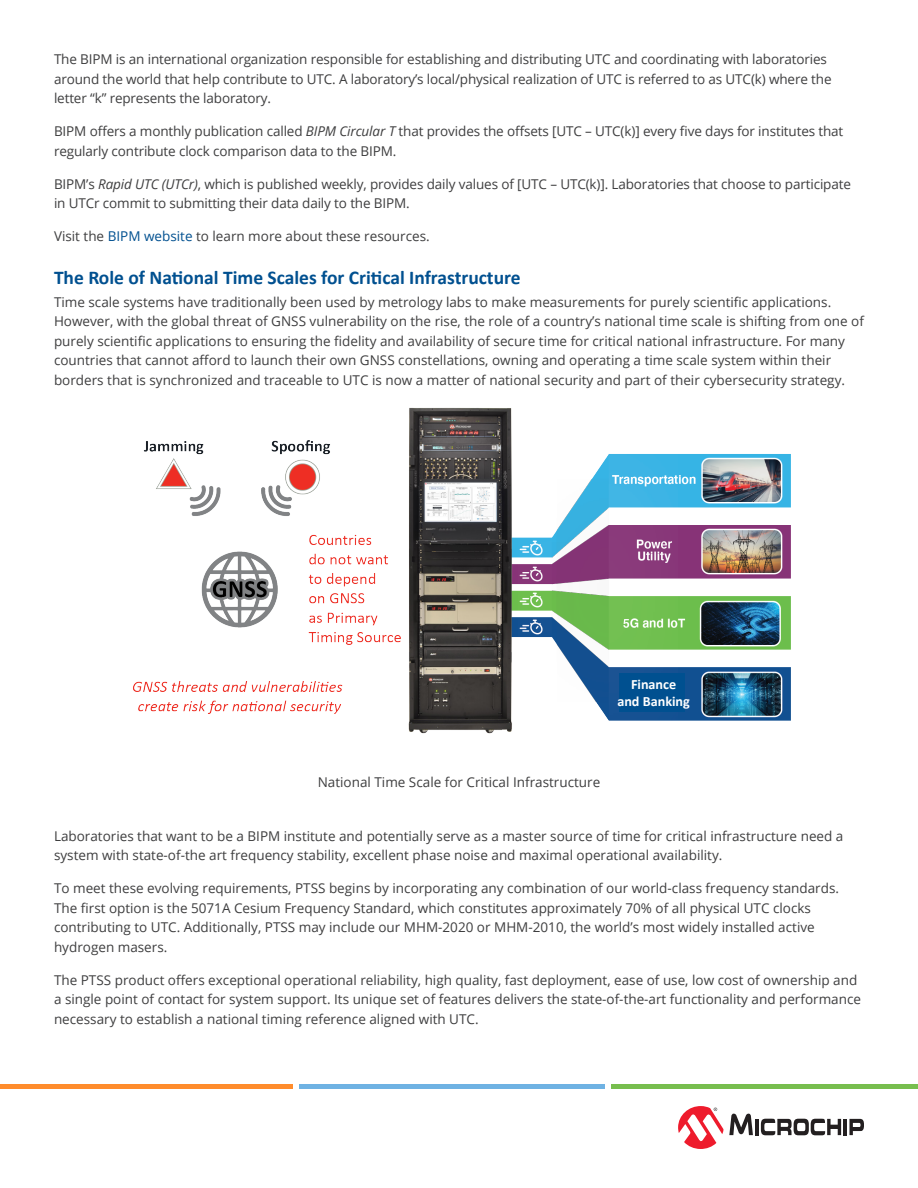
<style>
.page{position:relative;width:918px;height:1188px;background:#fff}
.page>*{position:absolute;margin:0;border:0;box-sizing:border-box;transform-origin:0 0}
.SUBHEAD1{font:700 19.5px "Calibri";color:#005090}
.t1{font:700 14.25px/17px "Calibri";color:#fff;text-align:center}
.BODY_TEXT{font:13.5px/19.5px "Open Sans";color:#3e3e3f}
.s1{font-style:italic}
.s2{color:#005090}
</style>
<div class="page">
<svg style="left:729px;top:1114px;width:24px;height:21px"></svg>
<hr style="left:755px;top:1119px;width:4px;height:16px;background:#231f20">
<hr style="left:844px;top:1119px;width:3px;height:16px;background:#231f20">
<svg style="left:849px;top:1119px;width:15px;height:16px"></svg>
<svg style="left:761px;top:1118px;width:80px;height:17px"></svg>
<svg style="left:678px;top:1106px;width:45px;height:43px"></svg>
<div style="left:0;top:1084px;width:292px;height:5px;background:#ff8c2c"></div>
<div style="left:299px;top:1084px;width:306px;height:5px;background:#6fb2e3"></div>
<div style="left:611px;top:1084px;width:307px;height:5px;background:#77be4e"></div>
<img style="left:133px;top:440px;width:658px;height:281px">
<img style="left:402px;top:407px;width:115px;height:327px">
<div style="left:619px;top:674px;width:66px;height:38px;background:#005090"></div>
<p class="BODY_TEXT" style="left:54px;top:49px;width:779px">The BIPM is an international organization responsible for establishing and distributing UTC and coordinating with laboratories around the world that help contribute to UTC. A laboratory’s local/physical realization of UTC is referred to as UTC(k) where the letter “k” represents the laboratory.</p>
<p class="BODY_TEXT" style="left:54px;top:121px;width:791px">BIPM offers a monthly publication called <span class="s1">BIPM Circular T</span> that provides the offsets [UTC – UTC(k)] every five days for institutes that regularly contribute clock comparison data to the BIPM.</p>
<p class="BODY_TEXT" style="left:54px;top:174px;width:798px">BIPM’s <span class="s1">Rapid UTC (UTCr)</span>, which is published weekly, provides daily values of [UTC – UTC(k)]. Laboratories that choose to participate in UTCr commit to submitting their data daily to the BIPM.</p>
<p class="BODY_TEXT" style="left:54px;top:226px;width:377px">Visit the <span class="s2">BIPM website</span> to learn more about these resources.</p>
<p class="SUBHEAD1" style="left:54px;top:264px;width:468px">The Role of National Time Scales for Critical Infrastructure</p>
<p class="BODY_TEXT" style="left:54px;top:292px;width:812px">Time scale systems have traditionally been used by metrology labs to make measurements for purely scientific applications.<br>However, with the global threat of GNSS vulnerability on the rise, the role of a country’s national time scale is shifting from one of purely scientific applications to ensuring the fidelity and availability of secure time for critical national infrastructure. For many countries that cannot afford to launch their own GNSS constellations, owning and operating a time scale system within their borders that is synchronized and traceable to UTC is now a matter of national security and part of their cybersecurity strategy.</p>
<p class="t1" style="left:617px;top:676px;width:74px">Finance<br>and Banking</p>
<p class="BODY_TEXT" style="left:318px;top:772px;width:284px">National Time Scale for Critical Infrastructure</p>
<p class="BODY_TEXT" style="left:54px;top:826px;width:791px">Laboratories that want to be a BIPM institute and potentially serve as a master source of time for critical infrastructure need a system with state-of-the art frequency stability, excellent phase noise and maximal operational availability.</p>
<p class="BODY_TEXT" style="left:54px;top:878px;width:787px">To meet these evolving requirements, PTSS begins by incorporating any combination of our world-class frequency standards.<br>The first option is the 5071A Cesium Frequency Standard, which constitutes approximately 70% of all physical UTC clocks contributing to UTC. Additionally, PTSS may include our MHM-2020 or MHM-2010, the world’s most widely installed active hydrogen masers.</p>
<p class="BODY_TEXT" style="left:54px;top:970px;width:809px">The PTSS product offers exceptional operational reliability, high quality, fast deployment, ease of use, low cost of ownership and a single point of contact for system support. Its unique set of features delivers the state-of-the-art functionality and performance necessary to establish a national timing reference aligned with UTC.</p>
</div>
